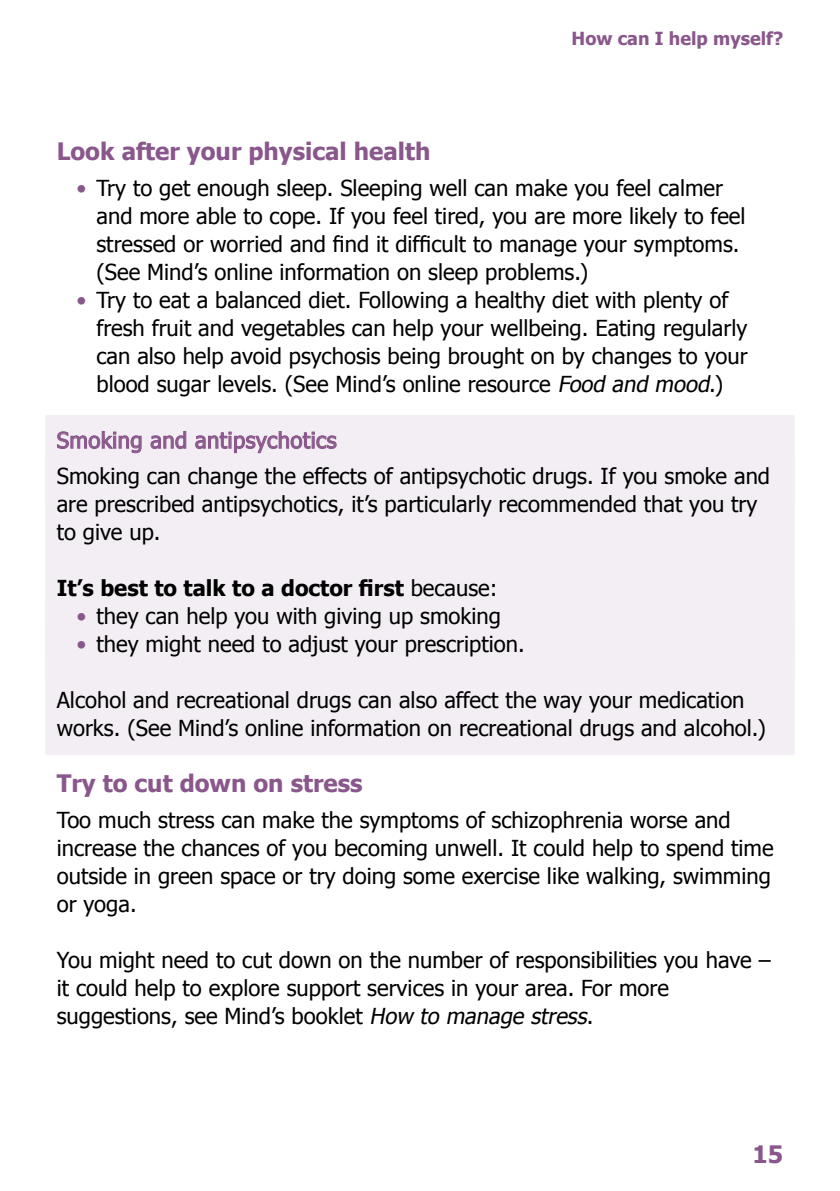
<style>
.page{position:relative;width:840px;height:1191px;background:#fff}
.page>*{position:absolute;margin:0;border:0;box-sizing:border-box;transform-origin:0 0}
.t1{font:700 24px "Tahoma";color:#8a578c}
.t2{font:22px/28px "Tahoma";color:#000}
.t3{font:700 22px "Tahoma";color:#000}
.t4{font:22px "Tahoma";letter-spacing:.02em;color:#8a578c}
.t5{font:700 18px "Tahoma";color:#8a578c}
.s1{color:#8a578c}
.s2{font-style:italic}
.s3{font-weight:400}
</style>
<div class="page">
<div style="left:45px;top:415px;width:749px;height:90px;background:#f3eef3"></div>
<div style="left:45px;top:456px;width:749px;height:102px;background:#f3eef3"></div>
<div style="left:45px;top:555px;width:749px;height:200px;background:#f3eef3"></div>
<svg style="left:57px;top:431px;width:85px;height:22px"></svg>
<svg style="left:150px;top:431px;width:36px;height:18px"></svg>
<svg style="left:195px;top:431px;width:141px;height:22px"></svg>
<p class="t5" style="left:571px;top:26px;width:213px">How can I help myself?</p>
<p class="t1" style="left:57px;top:135px;width:375px">Look after your physical health</p>
<p class="t2" style="left:96px;top:173px;width:650px;text-indent:-20px"><span class="s1">•</span> Try to get enough sleep. Sleeping well can make you feel calmer and more able to cope. If you feel tired, you are more likely to feel stressed or worried and find it difficult to manage your symptoms. (See Mind’s online information on sleep problems.)</p>
<p class="t2" style="left:96px;top:285px;width:652px;text-indent:-20px"><span class="s1">•</span> Try to eat a balanced diet. Following a healthy diet with plenty of fresh fruit and vegetables can help your wellbeing. Eating regularly can also help avoid psychosis being brought on by changes to your blood sugar levels. (See Mind’s online resource <span class="s2">Food and mood</span>.)</p>
<p class="t4" style="left:57px;top:425px;width:281px">Smoking and antipsychotics</p>
<p class="t2" style="left:57px;top:461px;width:714px">Smoking can change the effects of antipsychotic drugs. If you smoke and are prescribed antipsychotics, it’s particularly recommended that you try to give up.</p>
<p class="t3" style="left:57px;top:573px;width:442px">It’s best to talk to a doctor first <span class="s3">because:</span></p>
<p class="t2" style="left:77px;top:601px;width:425px"><span class="s1">•</span> they can help you with giving up smoking</p>
<p class="t2" style="left:77px;top:629px;width:449px"><span class="s1">•</span> they might need to adjust your prescription.</p>
<p class="t2" style="left:57px;top:685px;width:710px">Alcohol and recreational drugs can also affect the way your medication works. (See Mind’s online information on recreational drugs and alcohol.)</p>
<p class="t1" style="left:57px;top:767px;width:307px">Try to cut down on stress</p>
<p class="t2" style="left:57px;top:805px;width:718px">Too much stress can make the symptoms of schizophrenia worse and increase the chances of you becoming unwell. It could help to spend time outside in green space or try doing some exercise like walking, swimming or yoga.</p>
<p class="t2" style="left:57px;top:945px;width:715px">You might need to cut down on the number of responsibilities you have – it could help to explore support services in your area. For more suggestions, see Mind’s booklet <span class="s2">How to manage stress</span>.</p>
<p class="t1" style="left:752px;top:1137px;width:32px">15</p>
</div>
